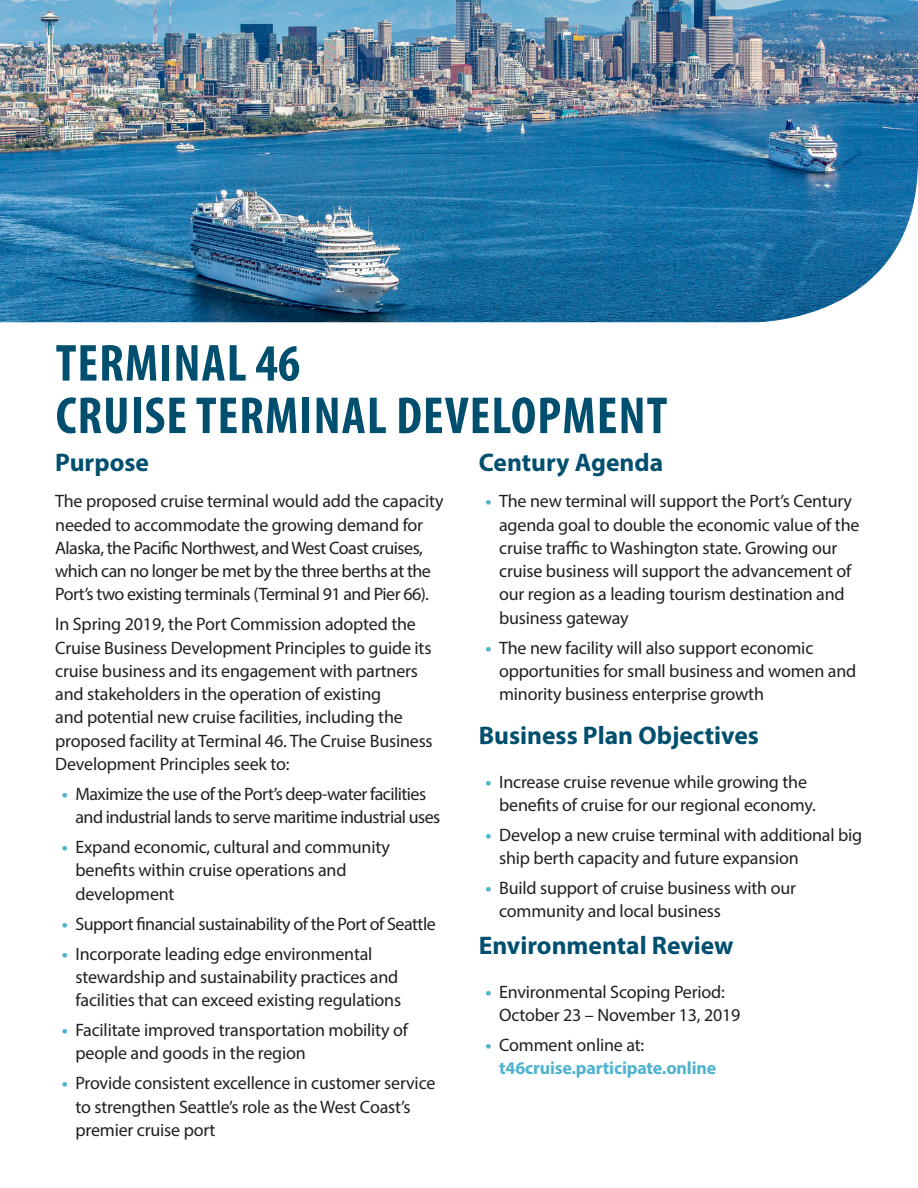
<style>
.page{position:relative;width:918px;height:1188px;background:#fff}
.page>*{position:absolute;margin:0;border:0;box-sizing:border-box;transform-origin:0 0}
.t1{font:700 condensed 52.5px/52.5px "Myriad Pro";letter-spacing:.02em;color:#004f6f}
.t2{font:700 25.5px "Myriad Pro";color:#004f6f}
.LTBlueBullets{font:18px/23.2px "Myriad Pro";letter-spacing:-.01em;color:#231f20}
.LTBlueBullets-2{font:18px/23.2px "Myriad Pro";letter-spacing:-.03em;color:#231f20}
.t3{font:700 18px/23.2px "Myriad Pro";letter-spacing:-.01em;color:#4fb3cf}
.s1{font-weight:700;color:#4fb3cf}
.s2{font-weight:400;color:#231f20}
</style>
<div class="page">
<img style="left:0;top:0;width:918px;height:322px">
<p class="t1" style="left:56px;top:336px;width:613px">TERMINAL 46<br>CRUISE TERMINAL DEVELOPMENT</p>
<p class="t2" style="left:55px;top:445px;width:95px">Purpose</p>
<p class="LTBlueBullets-2" style="left:55px;top:489px;width:390px">The proposed cruise terminal would add the capacity needed to accommodate the growing demand for Alaska, the Pacific Northwest, and West Coast cruises, which can no longer be met by the three berths at the Port’s two existing terminals (Terminal 91 and Pier 66).</p>
<p class="LTBlueBullets" style="left:55px;top:612px;width:379px">In Spring 2019, the Port Commission adopted the Cruise Business Development Principles to guide its cruise business and its engagement with partners and stakeholders in the operation of existing<br>and potential new cruise facilities, including the proposed facility at Terminal 46. The Cruise Business Development Principles seek to:</p>
<p class="LTBlueBullets-2" style="left:75px;top:782px;width:366px;text-indent:-14px"><span class="s1">•</span> Maximize the use of the Port’s deep-water facilities and industrial lands to serve maritime industrial uses</p>
<p class="LTBlueBullets" style="left:75px;top:835px;width:316px;text-indent:-14px"><span class="s1">•</span> Expand economic, cultural and community benefits within cruise operations and development</p>
<p class="LTBlueBullets-2" style="left:62px;top:912px;width:375px"><span class="s1">•</span> Support financial sustainability of the Port of Seattle</p>
<p class="LTBlueBullets" style="left:75px;top:942px;width:327px;text-indent:-14px"><span class="s1">•</span> Incorporate leading edge environmental stewardship and sustainability practices and facilities that can exceed existing regulations</p>
<p class="LTBlueBullets" style="left:75px;top:1018px;width:334px;text-indent:-14px"><span class="s1">•</span> Facilitate improved transportation mobility of people and goods in the region</p>
<p class="LTBlueBullets" style="left:75px;top:1071px;width:362px;text-indent:-14px"><span class="s1">•</span> Provide consistent excellence in customer service to strengthen Seattle’s role as the West Coast’s premier cruise port</p>
<p class="t2" style="left:479px;top:445px;width:186px">Century Agenda</p>
<p class="LTBlueBullets" style="left:499px;top:489px;width:362px;text-indent:-14px"><span class="s1">•</span> The new terminal will support the Port’s Century agenda goal to double the economic value of the cruise traffic to Washington state. Growing our cruise business will support the advancement of our region as a leading tourism destination and business gateway</p>
<p class="LTBlueBullets" style="left:499px;top:636px;width:359px;text-indent:-14px"><span class="s1">•</span> The new facility will also support economic opportunities for small business and women and minority business enterprise growth</p>
<p class="t2" style="left:479px;top:719px;width:282px">Business Plan Objectives</p>
<p class="LTBlueBullets" style="left:499px;top:770px;width:318px;text-indent:-14px"><span class="s1">•</span> Increase cruise revenue while growing the benefits of cruise for our regional economy.</p>
<p class="LTBlueBullets" style="left:499px;top:823px;width:365px;text-indent:-14px"><span class="s1">•</span> Develop a new cruise terminal with additional big ship berth capacity and future expansion</p>
<p class="LTBlueBullets" style="left:499px;top:876px;width:298px;text-indent:-14px"><span class="s1">•</span> Build support of cruise business with our community and local business</p>
<p class="t2" style="left:479px;top:929px;width:256px">Environmental Review</p>
<p class="LTBlueBullets" style="left:499px;top:980px;width:243px;text-indent:-14px"><span class="s1">•</span> Environmental Scoping Period:<br>October 23 – November 13, 2019</p>
<p class="t3" style="left:499px;top:1033px;width:219px;text-indent:-14px">• <span class="s2">Comment online at: </span>t46cruise.participate.online</p>
</div>
